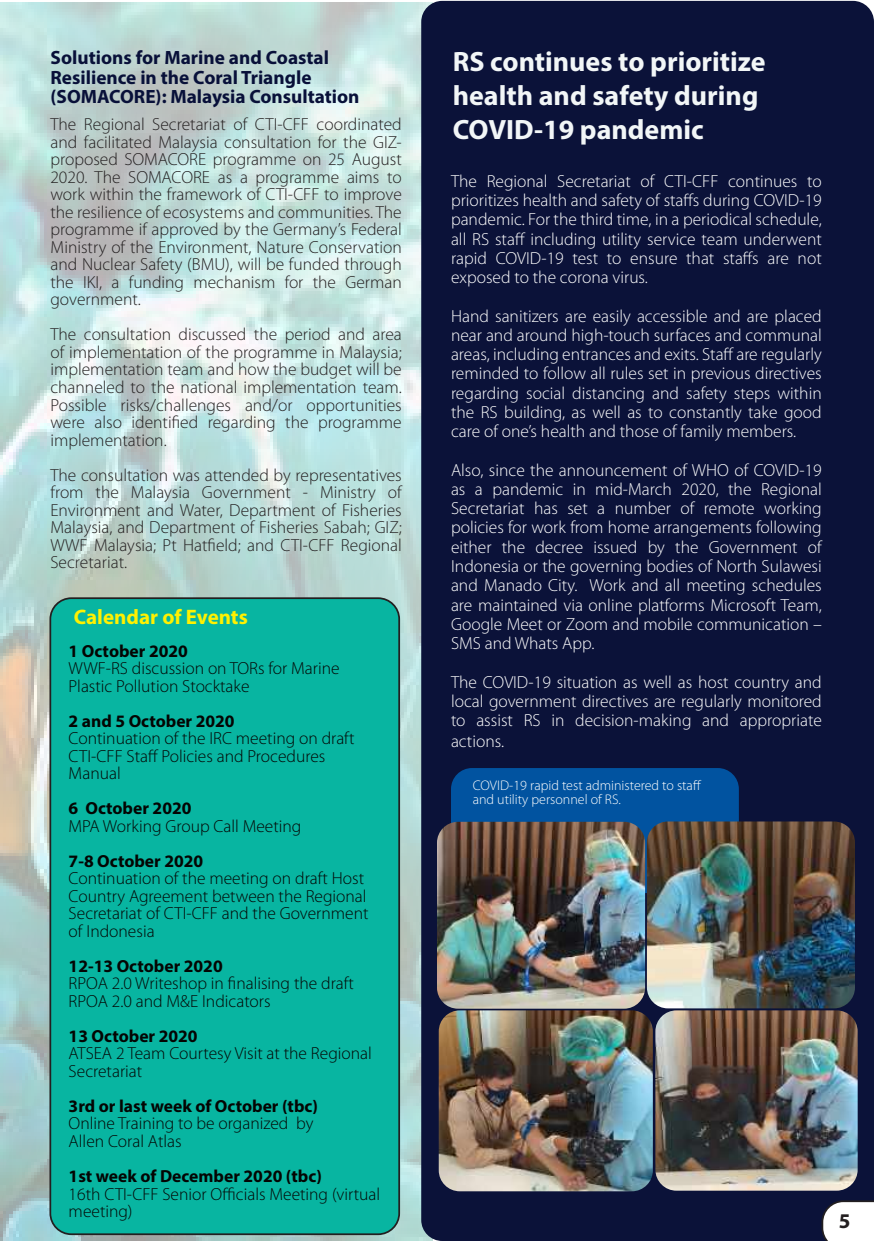
<style>
.page{position:relative;width:874px;height:1241px;background:#fff}
.page>*{position:absolute;margin:0;border:0;box-sizing:border-box;transform-origin:0 0}
.t1{font:700 28px/33.6px "Myriad Pro";color:#f2f6f7}
.t2{font:700 21px "Myriad Pro";color:#fff101}
.t3{font:700 21px "Myriad Pro";color:#231f20}
.t4{font:700 19.25px/19.2px "Myriad Pro";color:#081039}
.t5{font:300 17.5px/19.2px "Myriad Pro";color:#fff;text-align:justify}
.t6{font:300 17.5px/17.5px "Myriad Pro";color:#231f20;text-align:justify}
.t7{font:300 17.5px/17.5px "Myriad Pro";color:#040503}
.t8{font:700 17.5px "Myriad Pro";color:#040503}
.t9{font:300 14px/14px "Myriad Pro";color:#fff}
</style>
<div class="page">
<img style="left:0;top:2px;width:432px;height:1238px">
<div style="left:50px;top:598px;width:349px;height:635px;background:#08b5a1;border-radius:21px"></div>
<div style="left:49px;top:597px;width:351px;height:637px;border:2px solid #231f20;border-radius:21px"></div>
<div style="left:421px;top:1px;width:452px;height:1239px;background:#0b1239;border-radius:21px"></div>
<svg style="left:821px;top:1200px;width:52px;height:40px;background:#dddde0"></svg>
<img style="left:438px;top:1010px;width:214px;height:181px">
<img style="left:655px;top:1010px;width:202px;height:180px">
<div style="left:451px;top:768px;width:287px;height:124px;background:#0153a0;border-radius:21px"></div>
<img style="left:437px;top:821px;width:207px;height:187px">
<img style="left:646px;top:821px;width:208px;height:187px">
<p class="t4" style="left:51px;top:48px;width:310px">Solutions for Marine and Coastal<br>Resilience in the Coral Triangle (SOMACORE): Malaysia Consultation</p>
<p class="t6" style="left:50px;top:116px;width:353px">The Regional Secretariat of CTI-CFF coordinated and facilitated Malaysia consultation for the GIZ&shy;proposed SOMACORE programme on 25 August 2020. The SOMACORE as a programme aims to work within the framework of CTI-CFF to improve the resilience of ecosystems and communities. The programme if approved by the Germany’s Federal Ministry of the Environment, Nature Conservation and Nuclear Safety (BMU), will be funded through the IKI, a funding mechanism for the German government.</p>
<p class="t6" style="left:50px;top:326px;width:353px">The consultation discussed the period and area of implementation of the programme in Malaysia; implementation team and how the budget will be channeled to the national implementation team.<br>Possible risks/challenges and/or opportunities were also identified regarding the programme implementation.</p>
<p class="t6" style="left:50px;top:466px;width:353px">The consultation was attended by representatives from the Malaysia Government - Ministry of Environment and Water, Department of Fisheries Malaysia, and Department of Fisheries Sabah; GIZ; WWF Malaysia; Pt Hatfield; and CTI-CFF Regional Secretariat.</p>
<p class="t2" style="left:74px;top:603px;width:175px">Calendar of Events</p>
<p class="t8" style="left:69px;top:639px;width:121px">1 October 2020</p>
<p class="t7" style="left:69px;top:659px;width:272px">WWF-RS discussion on TORs for Marine<br>Plastic Pollution Stocktake</p>
<p class="t8" style="left:69px;top:709px;width:167px">2 and 5 October 2020</p>
<p class="t7" style="left:69px;top:729px;width:287px">Continuation of the IRC meeting on draft<br>CTI-CFF Staff Policies and Procedures<br>Manual</p>
<p class="t8" style="left:69px;top:796px;width:124px">6 October 2020</p>
<p class="t7" style="left:69px;top:817px;width:234px">MPA Working Group Call Meeting</p>
<p class="t8" style="left:69px;top:849px;width:136px">7-8 October 2020</p>
<p class="t7" style="left:69px;top:869px;width:301px">Continuation of the meeting on draft Host Country Agreement between the Regional Secretariat of CTI-CFF and the Government of Indonesia</p>
<p class="t8" style="left:69px;top:954px;width:155px">12-13 October 2020</p>
<p class="t7" style="left:69px;top:974px;width:287px">RPOA 2.0 Writeshop in finalising the draft<br>RPOA 2.0 and M&amp;E Indicators</p>
<p class="t8" style="left:69px;top:1024px;width:130px">13 October 2020</p>
<p class="t7" style="left:69px;top:1044px;width:304px">ATSEA 2 Team Courtesy Visit at the Regional<br>Secretariat</p>
<p class="t8" style="left:69px;top:1094px;width:251px">3rd or last week of October (tbc)</p>
<p class="t7" style="left:69px;top:1114px;width:246px">Online Training to be organized by<br>Allen Coral Atlas</p>
<p class="t8" style="left:69px;top:1164px;width:254px">1st week of December 2020 (tbc)</p>
<p class="t7" style="left:69px;top:1184px;width:313px">16th CTI-CFF Senior Officials Meeting (virtual meeting)</p>
<h1 class="t1" style="left:452px;top:44px;width:314px">RS continues to prioritize health and safety during<br>COVID-19 pandemic</h1>
<p class="t5" style="left:451px;top:171px;width:372px">The Regional Secretariat of CTI-CFF continues to prioritizes health and safety of staffs during COVID-19 pandemic. For the third time, in a periodical schedule, all RS staff including utility service team underwent rapid COVID-19 test to ensure that staffs are not exposed to the corona virus.</p>
<p class="t5" style="left:451px;top:306px;width:372px">Hand sanitizers are easily accessible and are placed near and around high-touch surfaces and communal areas, including entrances and exits. Staff are regularly reminded to follow all rules set in previous directives regarding social distancing and safety steps within the RS building, as well as to constantly take good care of one’s health and those of family members.</p>
<p class="t5" style="left:451px;top:460px;width:372px">Also, since the announcement of WHO of COVID-19 as a pandemic in mid-March 2020, the Regional Secretariat has set a number of remote working policies for work from home arrangements following either the decree issued by the Government of Indonesia or the governing bodies of North Sulawesi and Manado City. Work and all meeting schedules are maintained via online platforms Microsoft Team, Google Meet or Zoom and mobile communication – SMS and Whats App.</p>
<p class="t5" style="left:451px;top:672px;width:372px">The COVID-19 situation as well as host country and local government directives are regularly monitored to assist RS in decision-making and appropriate</p>
<p class="t5" style="left:451px;top:731px;width:55px">actions.</p>
<p class="t9" style="left:472px;top:778px;width:230px">COVID-19 rapid test administered to staff and utility personnel of RS.</p>
<p class="t3" style="left:838px;top:1206px;width:13px">5</p>
</div>
